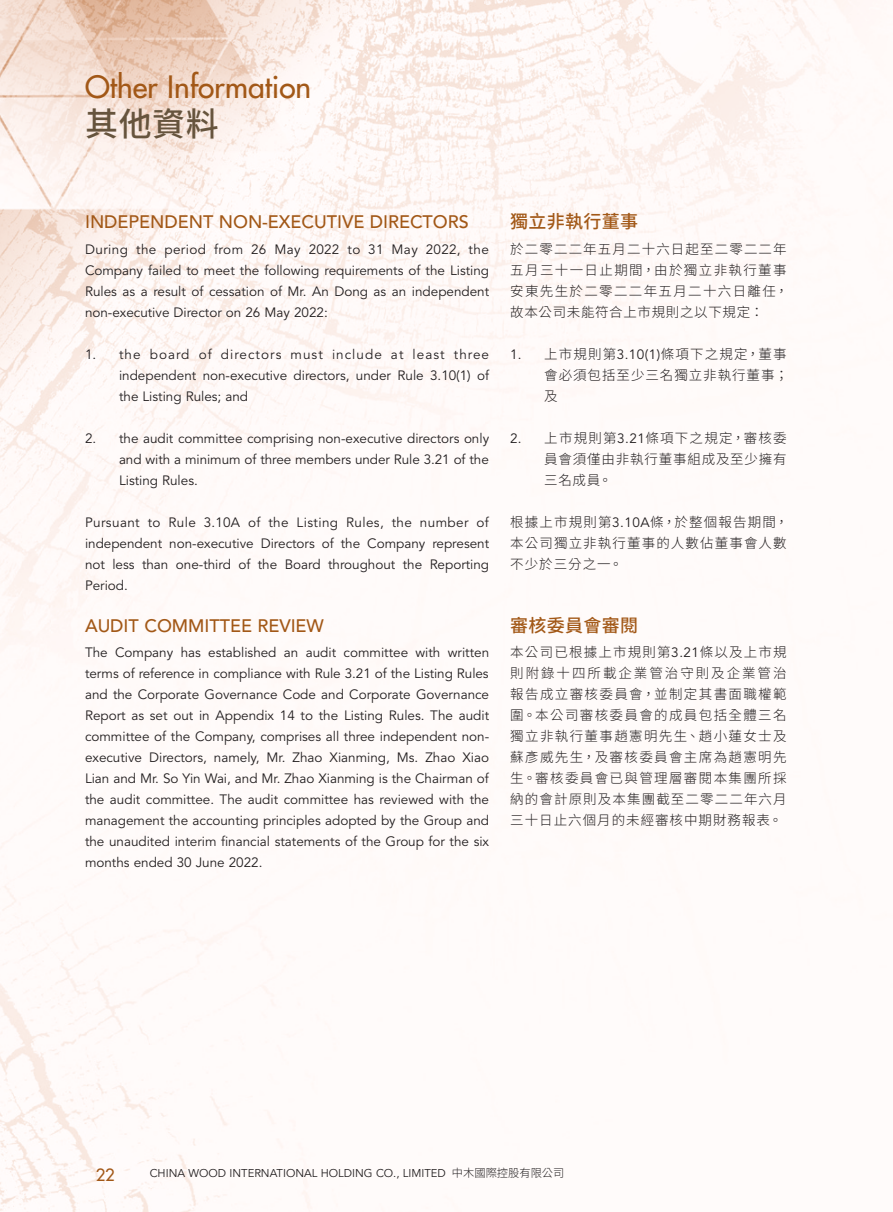
<style>
.page{position:relative;width:893px;height:1212px;background:#fff}
.page>*{position:absolute;margin:0;border:0;box-sizing:border-box;transform-origin:0 0}
.t1{font:500 33px "Source Han Sans TC";color:#66543d}
.t2{font:500 30px "Futura Std";color:#a25817}
.Heading_1{font:500 18px "Avenir LT Std";color:#a25817}
.C_Heading_1{font:500 18px "Source Han Sans TC";letter-spacing:.02em;color:#a25817}
.t3{font:500 16.5px "Futura Std";color:#a25817}
.Body_Text{font:13.5px/21px "Avenir LT Std";color:#231f20;text-align:justify}
.C_Body_Text{font:300 13.5px/21px "Source Han Sans TC";letter-spacing:.08em;color:#231f20;text-align:justify}
.Body_Text-2{font:300 13.5px/21px "Source Han Sans TC";letter-spacing:.08em;color:#231f20}
.t4{font:11.25px "Avenir LT Std";color:#231f20}
.s1{font-family:"Avenir LT Std";font-weight:400}
.s2{font-family:"Source Han Sans TC";font-weight:300}
</style>
<div class="page">
<img style="left:0;top:0;width:860px;height:1212px">
<h2 class="t2" style="left:85px;top:68px;width:228px">Other Information</h2>
<h1 class="t1" style="left:85px;top:106px;width:135px">其他資料</h1>
<p class="Heading_1" style="left:85px;top:212px;width:385px">INDEPENDENT NON-EXECUTIVE DIRECTORS</p>
<p class="Body_Text" style="left:85px;top:239px;width:406px">During the period from 26 May 2022 to 31 May 2022, the Company failed to meet the following requirements of the Listing Rules as a result of cessation of Mr. An Dong as an independent non-executive Director on 26 May 2022:</p>
<p class="Body_Text" style="left:119px;top:344px;width:372px;text-indent:-34px">1. the board of directors must include at least three independent non-executive directors, under Rule 3.10(1) of the Listing Rules; and</p>
<p class="Body_Text" style="left:119px;top:428px;width:372px;text-indent:-34px">2. the audit committee comprising non-executive directors only and with a minimum of three members under Rule 3.21 of the Listing Rules.</p>
<p class="Body_Text" style="left:85px;top:512px;width:406px">Pursuant to Rule 3.10A of the Listing Rules, the number of independent non-executive Directors of the Company represent not less than one-third of the Board throughout the Reporting Period.</p>
<p class="Heading_1" style="left:85px;top:615px;width:240px">AUDIT COMMITTEE REVIEW</p>
<p class="Body_Text" style="left:85px;top:642px;width:406px">The Company has established an audit committee with written terms of reference in compliance with Rule 3.21 of the Listing Rules and the Corporate Governance Code and Corporate Governance Report as set out in Appendix 14 to the Listing Rules. The audit committee of the Company, comprises all three independent non&shy;executive Directors, namely, Mr. Zhao Xianming, Ms. Zhao Xiao Lian and Mr. So Yin Wai, and Mr. Zhao Xianming is the Chairman of the audit committee. The audit committee has reviewed with the management the accounting principles adopted by the Group and the unaudited interim financial statements of the Group for the six months ended 30 June 2022.</p>
<p class="C_Heading_1" style="left:510px;top:212px;width:129px">獨立非執行董事</p>
<p class="Body_Text-2" style="left:510px;top:239px;width:280px">於二零二二年五月二十六日起至二零二二年五月三十一日止期間，由於獨立非執行董事安東先生於二零二二年五月二十六日離任，故本公司未能符合上市規則之以下規定：</p>
<p class="Body_Text-2" style="left:544px;top:344px;width:246px;text-indent:-34px"><span class="s1">1.</span> 上市規則第<span class="s1">3.10(1)</span>條項下之規定，董事會必須包括至少三名獨立非執行董事；及</p>
<p class="Body_Text-2" style="left:544px;top:428px;width:244px;text-align:justify;text-indent:-34px"><span class="s1">2.</span> 上市規則第<span class="s1">3.21</span>條項下之規定，審核委員會須僅由非執行董事組成及至少擁有三名成員。</p>
<p class="C_Body_Text" style="left:510px;top:512px;width:280px">根據上市規則第<span class="s1">3.10A</span>條，於整個報告期間，本公司獨立非執行董事的人數佔董事會人數不少於三分之一。</p>
<p class="C_Heading_1" style="left:510px;top:615px;width:129px">審核委員會審閱</p>
<p class="C_Body_Text" style="left:510px;top:642px;width:278px">本公司已根據上市規則第<span class="s1">3.21</span>條以及上市規則附錄十四所載企業管治守則及企業管治報告成立審核委員會，並制定其書面職權範圍。本公司審核委員會的成員包括全體三名獨立非執行董事趙憲明先生、趙小蓮女士及蘇彥威先生，及審核委員會主席為趙憲明先生。審核委員會已與管理層審閱本集團所採納的會計原則及本集團截至二零二二年六月三十日止六個月的未經審核中期財務報表。</p>
<p class="t3" style="left:96px;top:1164px;width:20px">22</p>
<p class="t4" style="left:150px;top:1167px;width:416px">CHINA WOOD INTERNATIONAL HOLDING CO., LIMITED<span class="s2">　中木國際控股有限公司</span></p>
</div>
